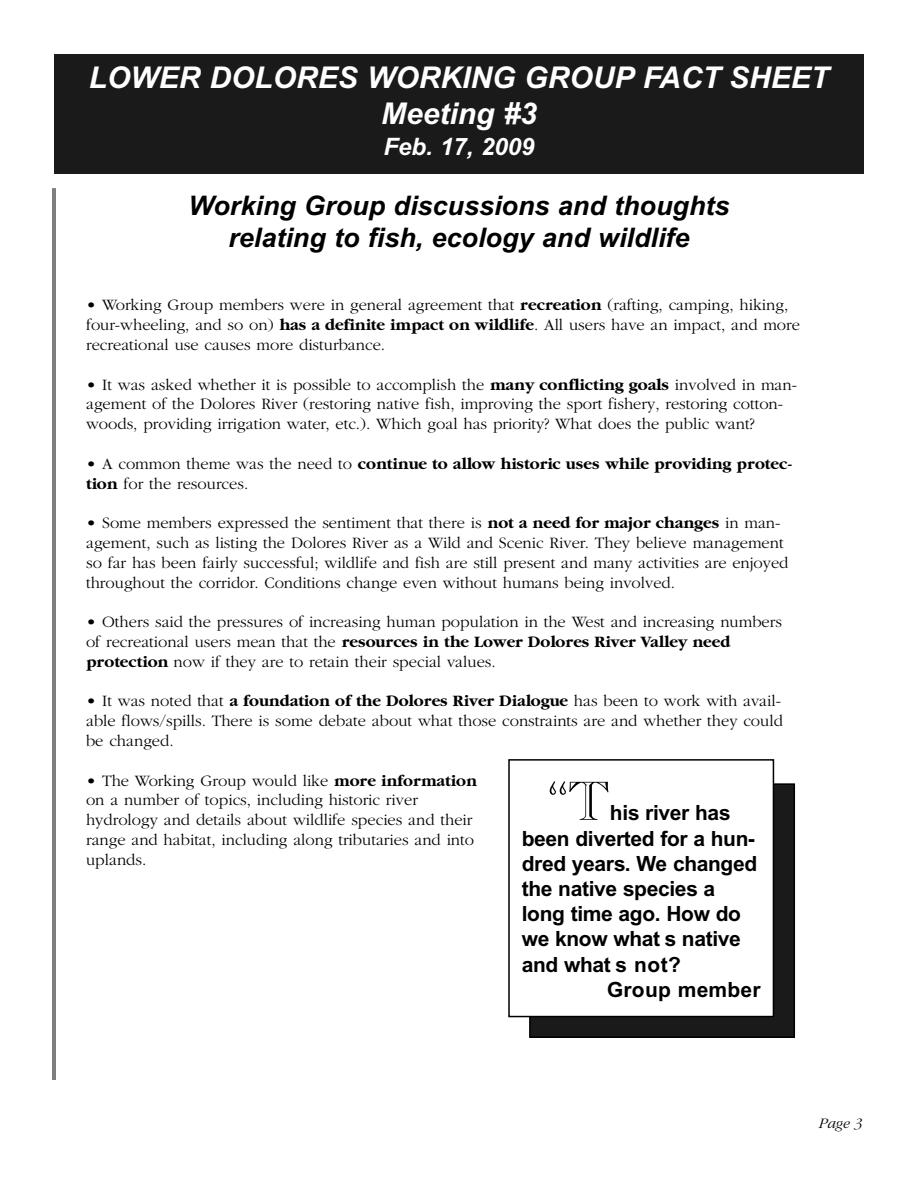
<style>
.page{position:relative;width:918px;height:1188px;background:#fff}
.page>*{position:absolute;margin:0;border:0;box-sizing:border-box;transform-origin:0 0}
.t1{font:54px "Caslon Open Face+UAPVLR";color:#000}
.t2{font:30px/36px "Arial Bold Italic MT+PWAZMI";color:#fff;text-align:center}
.t3{font:27px/32.4px "Arial Bold Italic MT+PWAZMI";color:#000;text-align:center}
.t4{font:24px "Arial Bold Italic MT+PWAZMI";color:#fff}
.t5{font:21px "Arial Bold MT+GIIEGZ";letter-spacing:-.015em;color:#000}
.t6{font:21px "Arial Bold MT+GIIEGZ";letter-spacing:.01em;color:#000}
.t7{font:16.5px/19.8px "Garamond Light+UPBICL";color:#000}
.t8{font:16.5px "Garamond Bold+YEEIGF";color:#000}
.t9{font:15px "Garamond Light Italic+XSALCI";color:#000}
.s1{font-family:"Garamond Bold+YEEIGF"}
.s2{font-family:"Garamond Light+UPBICL"}
</style>
<div class="page">
<div style="left:54px;top:54px;width:810px;height:119px;background:#1a1a1a"></div>
<div style="left:530px;top:784px;width:264px;height:253px;background:#1a1a1a"></div>
<div style="left:529px;top:783px;width:266px;height:255px;border:2px solid #000"></div>
<div style="left:509px;top:760px;width:264px;height:257px;background:#fff"></div>
<div style="left:508px;top:759px;width:266px;height:258px;border:2px solid #000"></div>
<hr style="left:55px;top:188px;width:1px;height:892px;background:#000">
<hr style="left:52px;top:188px;width:1px;height:892px;background:#000">
<h2 class="t2" style="left:89px;top:62px;width:742px">LOWER DOLORES WORKING GROUP FACT SHEET<br>Meeting #3</h2>
<h3 class="t4" style="left:384px;top:138px;width:152px">Feb. 17, 2009</h3>
<h3 class="t3" style="left:188px;top:191px;width:543px">Working Group discussions and thoughts relating to fish, ecology and wildlife</h3>
<p class="t7" style="left:86px;top:295px;width:715px">• Working Group members were in general agreement that <span class="s1">recreation</span> (rafting, camping, hiking, four-wheeling, and so on) <span class="s1">has a definite impact on wildlife</span>. All users have an impact, and more recreational use causes more disturbance.</p>
<p class="t7" style="left:86px;top:374px;width:712px">• It was asked whether it is possible to accomplish the <span class="s1">many conflicting goals</span> involved in man&shy;agement of the Dolores River (restoring native fish, improving the sport fishery, restoring cotton&shy;woods, providing irrigation water, etc.). Which goal has priority? What does the public want?</p>
<p class="t8" style="left:86px;top:454px;width:708px"><span class="s2">• A common theme was the need to</span> continue to allow historic uses while providing protec-</p>
<p class="t7" style="left:86px;top:473px;width:164px"><span class="s1">tion</span> for the resources.</p>
<p class="t7" style="left:86px;top:513px;width:704px">• Some members expressed the sentiment that there is <span class="s1">not a need for major changes</span> in man&shy;agement, such as listing the Dolores River as a Wild and Scenic River. They believe management so far has been fairly successful; wildlife and fish are still present and many activities are enjoyed throughout the corridor. Conditions change even without humans being involved.</p>
<p class="t7" style="left:86px;top:612px;width:697px">• Others said the pressures of increasing human population in the West and increasing numbers</p>
<p class="t8" style="left:86px;top:632px;width:646px"><span class="s2">of recreational users mean that the</span> resources in the Lower Dolores River Valley need</p>
<p class="t7" style="left:86px;top:651px;width:411px"><span class="s1">protection</span> now if they are to retain their special values.</p>
<p class="t7" style="left:86px;top:691px;width:698px;text-align:justify">• It was noted that <span class="s1">a foundation of the Dolores River Dialogue</span> has been to work with avail&shy;able flows/spills. There is some debate about what those constraints are and whether they could be changed.</p>
<p class="t7" style="left:86px;top:770px;width:392px">• The Working Group would like <span class="s1">more information </span>on a number of topics, including historic river hydrology and details about wildlife species and their range and habitat, including along tributaries and into uplands.</p>
<h1 class="t1" style="left:548px;top:782px;width:63px">“T</h1>
<p class="t5" style="left:610px;top:805px;width:122px">his river has</p>
<p class="t5" style="left:522px;top:830px;width:235px">been diverted for a hun-</p>
<p class="t5" style="left:522px;top:856px;width:237px">dred years. We changed</p>
<p class="t5" style="left:522px;top:881px;width:195px">the native species a</p>
<p class="t5" style="left:522px;top:906px;width:221px">long time ago. How do</p>
<p class="t5" style="left:522px;top:931px;width:221px">we know what s native</p>
<p class="t5" style="left:522px;top:956px;width:161px">and what s not?</p>
<p class="t6" style="left:607px;top:982px;width:155px">Group member</p>
<p class="t9" style="left:819px;top:1114px;width:45px">Page 3</p>
</div>
